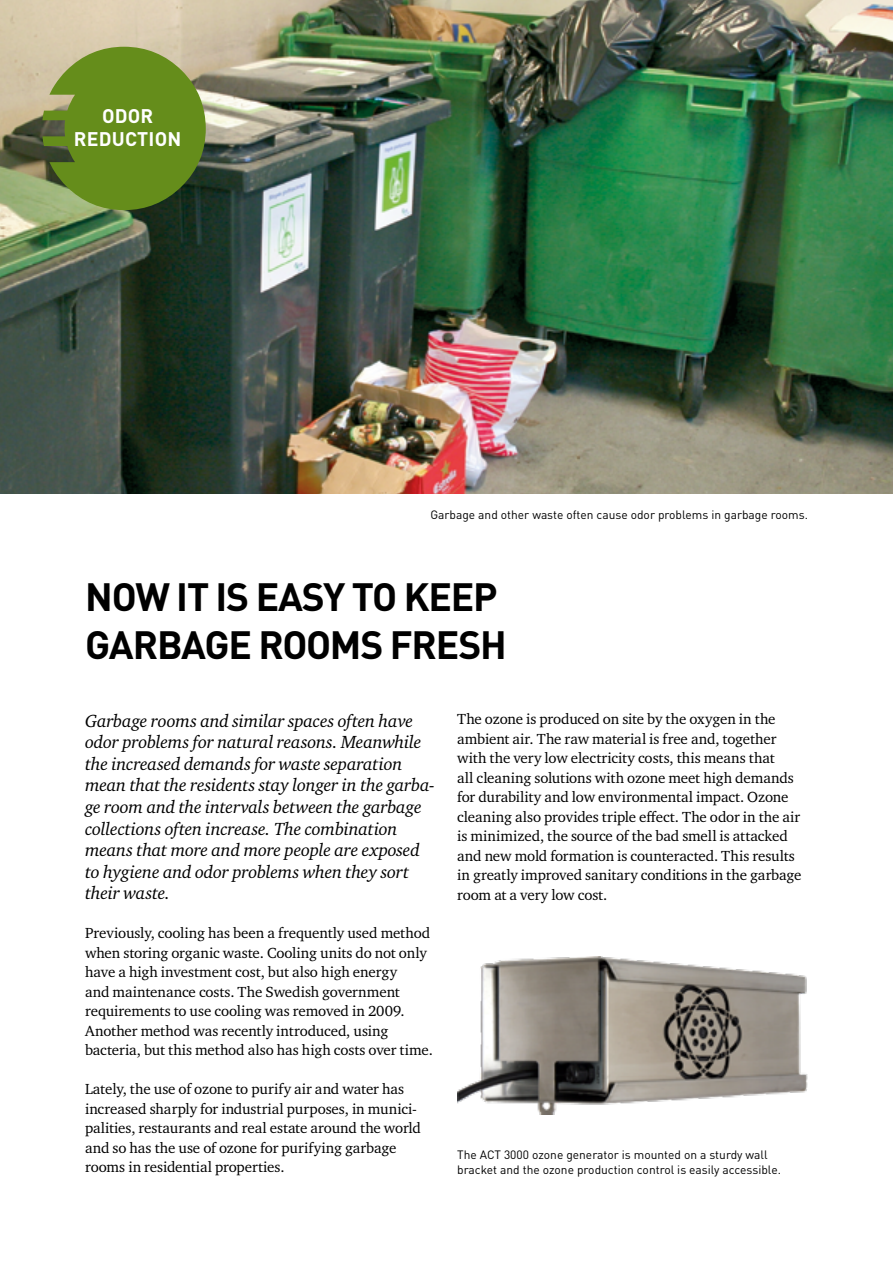
<style>
.page{position:relative;width:893px;height:1263px;background:#fff}
.page>*{position:absolute;margin:0;border:0;box-sizing:border-box;transform-origin:0 0}
.t1{font:700 39px/48px "DINOT";letter-spacing:-.03em;color:#000}
.t2{font:700 19.5px/23.4px "DINOT";letter-spacing:.01em;color:#fff;text-align:center}
.t3{font:italic 18px/21.6px "Charter ITC Pro";letter-spacing:-.01em;color:#000}
.t4{font:15px/19.5px "Charter ITC Pro";letter-spacing:-.005em;color:#000}
.t5{font:12px/15px "DINOT";color:#000}
</style>
<div class="page">
<img style="left:0;top:0;width:893px;height:493px">
<svg style="left:42px;top:47px;width:164px;height:163px;background:#6e8d31"></svg>
<img style="left:457px;top:956px;width:350px;height:158px">
<h2 class="t2" style="left:74px;top:104px;width:109px">ODOR<br>REDUCTION</h2>
<p class="t5" style="left:430px;top:507px;width:379px">Garbage and other waste often cause odor problems in garbage rooms.</p>
<h1 class="t1" style="left:85px;top:572px;width:423px">NOW IT IS EASY TO KEEP<br>GARBAGE ROOMS FRESH</h1>
<p class="t3" style="left:85px;top:709px;width:351px">Garbage rooms and similar spaces often have odor problems for natural reasons. Meanwhile the increased demands for waste separation mean that the residents stay longer in the garba&shy;ge room and the intervals between the garbage collections often increase. The combination means that more and more people are exposed to hygiene and odor problems when they sort their waste.</p>
<p class="t4" style="left:85px;top:923px;width:349px">Previously, cooling has been a frequently used method when storing organic waste. Cooling units do not only have a high investment cost, but also high energy<br>and maintenance costs. The Swedish government requirements to use cooling was removed in 2009.<br>Another method was recently introduced, using bacteria, but this method also has high costs over time.</p>
<p class="t4" style="left:85px;top:1079px;width:337px">Lately, the use of ozone to purify air and water has increased sharply for industrial purposes, in munici&shy;palities, restaurants and real estate around the world and so has the use of ozone for purifying garbage rooms in residential properties.</p>
<p class="t4" style="left:457px;top:709px;width:346px">The ozone is produced on site by the oxygen in the ambient air. The raw material is free and, together with the very low electricity costs, this means that<br>all cleaning solutions with ozone meet high demands for durability and low environmental impact. Ozone cleaning also provides triple effect. The odor in the air is minimized, the source of the bad smell is attacked and new mold formation is counteracted. This results in greatly improved sanitary conditions in the garbage room at a very low cost.</p>
<p class="t5" style="left:457px;top:1146px;width:325px">The ACT 3000 ozone generator is mounted on a sturdy wall bracket and the ozone production control is easily accessible.</p>
</div>
